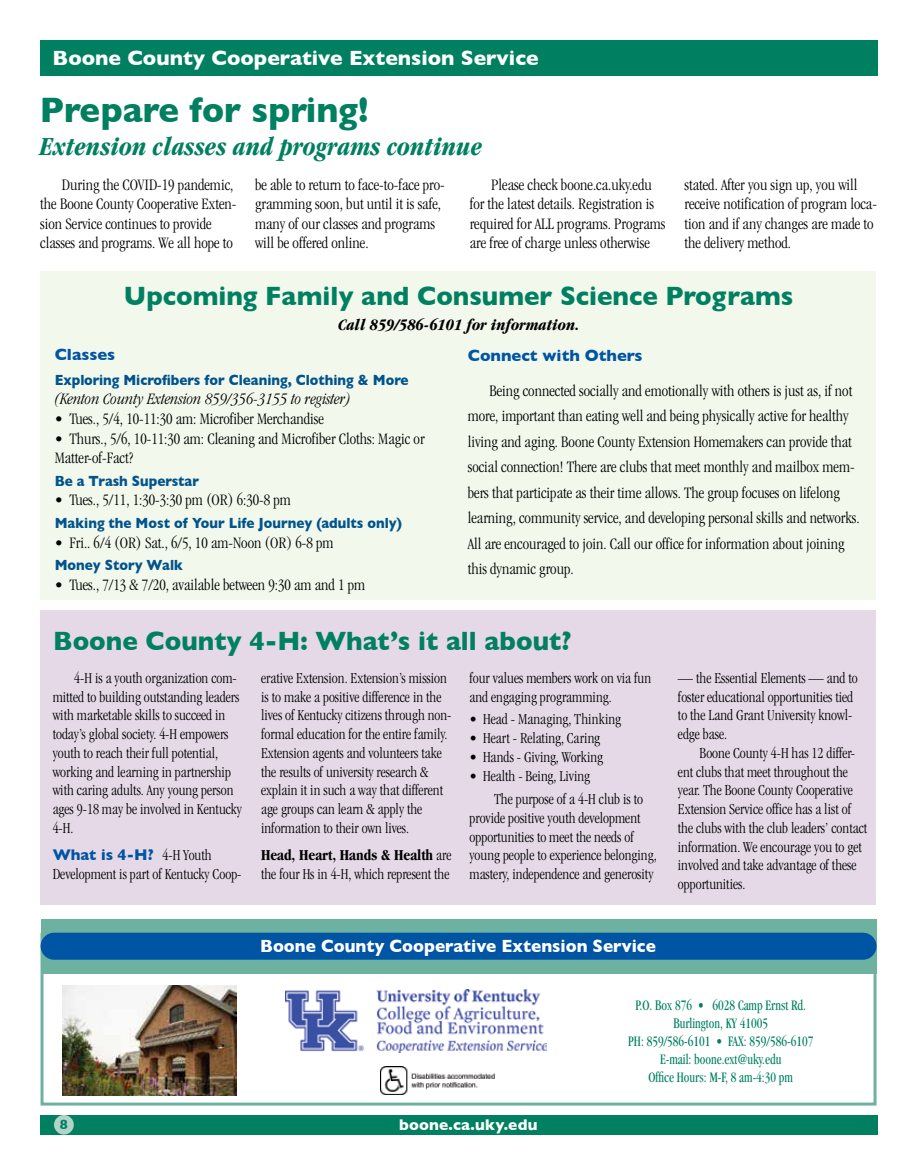
<style>
.page{position:relative;width:905px;height:1175px;background:#fff}
.page>*{position:absolute;margin:0;border:0;box-sizing:border-box;transform-origin:0 0}
.t1{font:700 36px "Gill Sans";color:#008061;scale:.96 1}
.t2{font:700 27px "Gill Sans";color:#008061;scale:.96 1}
.t3{font:italic 700 condensed 27px "Garamond";color:#008061;scale:.96 1}
.t4{font:700 21px "Gill Sans";color:#fff}
.t5{font:700 18px "Gill Sans";color:#fff;scale:.95 1}
.t6{font:300 condensed 16.5px/19.5px "Garamond";color:#000}
.t7{font:italic 300 condensed 16.5px "Garamond";color:#000}
.t8{font:italic 700 condensed 16.5px "Garamond";color:#000}
.t9{font:700 16.5px "Gill Sans";color:#0054a4}
.t10{font:300 condensed 15.75px/18.8px "Garamond";color:#000}
.t11{font:700 15.75px "Gill Sans";color:#0054a4}
.t12{font:700 15.75px "Gill Sans";letter-spacing:.01em;color:#fff}
.t13{font:condensed 15px/18px "Garamond";color:#008061;text-align:center;scale:.85 1}
.t14{font:700 15px "Gill Sans";color:#00538d;scale:.9 1}
.t15{font:700 13.5px "Gill Sans";color:#008061}
.s1{font-family:"Garamond";font-weight:300;font-stretch:condensed;color:#000}
.s2{font-weight:700}
</style>
<div class="page">
<div style="left:40px;top:1115px;width:838px;height:19px;background:#008061"></div>
<div style="left:40px;top:41px;width:837px;height:35px;background:#008061"></div>
<div style="left:54px;top:1115px;width:20px;height:19px;background:#b1d3c9;border-radius:50%"></div>
<div style="left:40px;top:932px;width:836px;height:173px;background:#fff;border:3px solid #6db2a1"></div>
<div style="left:41px;top:919px;width:835px;height:54px;background:#6db2a1"></div>
<div style="left:41px;top:932px;width:835px;height:27px;background:#0054a4;border-radius:14px"></div>
<img style="left:380px;top:1066px;width:115px;height:28px">
<img style="left:286px;top:989px;width:260px;height:63px">
<div style="left:40px;top:271px;width:835px;height:328px;background:#f2f8ec"></div>
<img style="left:62px;top:985px;width:175px;height:110px">
<div style="left:41px;top:611px;width:834px;height:294px;background:#e5d9e8"></div>
<h3 class="t4" style="left:53px;top:41px;width:487px">Boone County Cooperative Extension Service</h3>
<h1 class="t1" style="left:40px;top:81px;width:344px">Prepare for spring!</h1>
<h2 class="t3" style="left:40px;top:131px;width:462px">Extension classes and programs continue</h2>
<p class="t6" style="left:40px;top:175px;width:198px;text-indent:22px">During the COVID-19 pandemic, the Boone County Cooperative Exten&shy;sion Service continues to provide classes and programs. We all hope to</p>
<p class="t6" style="left:255px;top:175px;width:191px">be able to return to face-to-face pro&shy;gramming soon, but until it is safe, many of our classes and programs will be offered online.</p>
<p class="t6" style="left:469px;top:175px;width:197px;text-indent:22px">Please check boone.ca.uky.edu for the latest details. Registration is required for ALL programs. Programs are free of charge unless otherwise</p>
<p class="t6" style="left:684px;top:175px;width:194px">stated. After you sign up, you will receive notification of program loca&shy;tion and if any changes are made to the delivery method.</p>
<h2 class="t2" style="left:124px;top:274px;width:699px">Upcoming Family and Consumer Science Programs</h2>
<p class="t8" style="left:338px;top:316px;width:243px">Call 859/586-6101 for information.</p>
<p class="t9" style="left:55px;top:341px;width:62px">Classes</p>
<p class="t14" style="left:55px;top:368px;width:394px">Exploring Microfibers for Cleaning, Clothing &amp; More</p>
<p class="t7" style="left:55px;top:390px;width:297px">(Kenton County Extension 859/356-3155 to register)</p>
<p class="t6" style="left:55px;top:409px;width:271px">• Tues., 5/4, 10-11:30 am: Microfiber Merchandise</p>
<p class="t6" style="left:55px;top:428px;width:371px">• Thurs., 5/6, 10-11:30 am: Cleaning and Microfiber Cloths: Magic or<br>Matter-of-Fact?</p>
<p class="t14" style="left:55px;top:469px;width:162px">Be a Trash Superstar</p>
<p class="t6" style="left:55px;top:490px;width:238px">• Tues., 5/11, 1:30-3:30 pm (OR) 6:30-8 pm</p>
<p class="t14" style="left:55px;top:511px;width:387px">Making the Most of Your Life Journey (adults only)</p>
<p class="t6" style="left:55px;top:532px;width:280px">• Fri.. 6/4 (OR) Sat., 6/5, 10 am-Noon (OR) 6-8 pm</p>
<p class="t14" style="left:55px;top:553px;width:144px">Money Story Walk</p>
<p class="t6" style="left:55px;top:575px;width:312px">• Tues., 7/13 &amp; 7/20, available between 9:30 am and 1 pm</p>
<p class="t9" style="left:468px;top:343px;width:176px">Connect with Others</p>
<p class="t6" style="left:468px;top:378px;width:393px;line-height:25.5px;text-indent:22px">Being connected socially and emotionally with others is just as, if not more, important than eating well and being physically active for healthy living and aging. Boone County Extension Homemakers can provide that social connection! There are clubs that meet monthly and mailbox mem&shy;bers that participate as their time allows. The group focuses on lifelong learning, community service, and developing personal skills and networks.<br>All are encouraged to join. Call our office for information about joining this dynamic group.</p>
<h2 class="t2" style="left:53px;top:619px;width:541px">Boone County 4-H: What’s it all about?</h2>
<p class="t10" style="left:53px;top:668px;width:191px;text-indent:22px">4-H is a youth organization com&shy;mitted to building outstanding leaders with marketable skills to succeed in today’s global society. 4-H empowers youth to reach their full potential, working and learning in partnership with caring adults. Any young person ages 9-18 may be involved in Kentucky 4-H.</p>
<p class="t11" style="left:53px;top:842px;width:160px">What is 4-H? <span class="s1">4-H Youth</span></p>
<p class="t10" style="left:53px;top:864px;width:190px">Development is part of Kentucky Coop-</p>
<p class="t10" style="left:469px;top:668px;width:183px">four values members work on via fun and engaging programming.</p>
<p class="t10" style="left:469px;top:710px;width:153px">• Head - Managing, Thinking</p>
<p class="t10" style="left:469px;top:729px;width:132px">• Heart - Relating, Caring</p>
<p class="t10" style="left:469px;top:747px;width:135px">• Hands - Giving, Working</p>
<p class="t10" style="left:494px;top:764px;width:150px;line-height:23.2px;text-indent:-25px">• Health - Being, Living<br>The purpose of a 4-H club is to</p>
<p class="t10" style="left:469px;top:808px;width:189px">provide positive youth development opportunities to meet the needs of young people to experience belonging, mastery, independence and generosity</p>
<p class="t10" style="left:261px;top:668px;width:192px">erative Extension. Extension’s mission is to make a positive difference in the lives of Kentucky citizens through non&shy;formal education for the entire family.<br>Extension agents and volunteers take the results of university research &amp; explain it in such a way that different age groups can learn &amp; apply the information to their own lives.</p>
<p class="t10" style="left:261px;top:846px;width:192px"><span class="s2">Head, Heart, Hands &amp; Health</span> are the four Hs in 4-H, which represent the</p>
<p class="t5" style="left:260px;top:931px;width:418px">Boone County Cooperative Extension Service</p>
<p class="t10" style="left:678px;top:668px;width:181px">— the Essential Elements — and to foster educational opportunities tied to the Land Grant University knowl&shy;edge base.</p>
<p class="t10" style="left:678px;top:743px;width:191px;text-indent:22px">Boone County 4-H has 12 differ&shy;ent clubs that meet throughout the year. The Boone County Cooperative Extension Service office has a list of the clubs with the club leaders’ contact information. We encourage you to get involved and take advantage of these opportunities.</p>
<p class="t15" style="left:60px;top:1114px;width:10px">8</p>
<p class="t12" style="left:399px;top:1112px;width:140px">boone.ca.uky.edu</p>
<p class="t13" style="left:628px;top:996px;width:219px">P.O. Box 876 • 6028 Camp Ernst Rd.<br>Burlington, KY 41005<br>PH: 859/586-6101 • FAX: 859/586-6107<br>E-mail: boone.ext@uky.edu<br>Office Hours: M-F, 8 am-4:30 pm</p>
</div>
